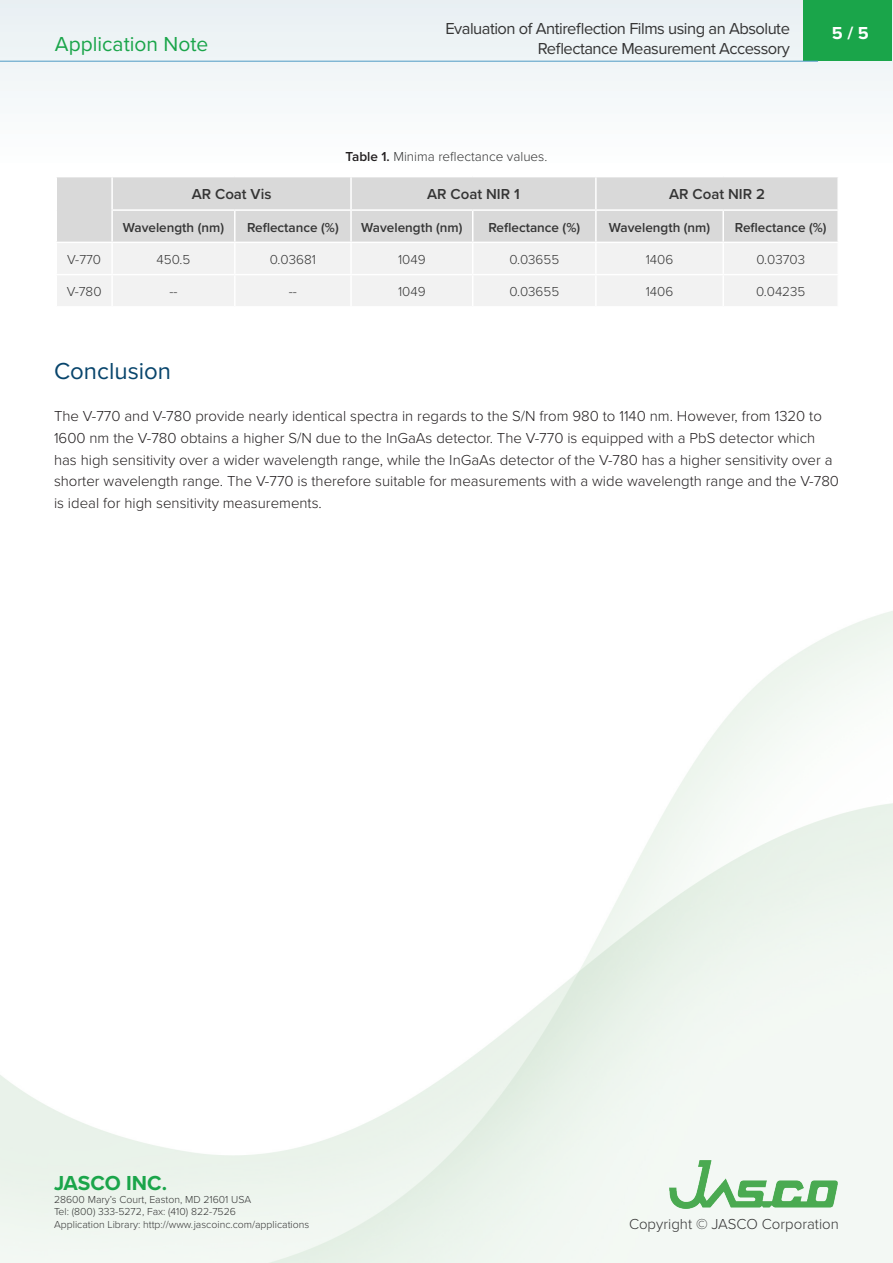
<style>
.page{position:relative;width:893px;height:1263px;background:#fff}
.page>*{position:absolute;margin:0;border:0;box-sizing:border-box;transform-origin:0 0}
.Heading{font:24px "Proxima Nova";color:#08456c}
.t1{font:21px "Proxima Nova";color:#1aa54a}
.t2{font:700 21px "Proxima Nova";color:#1aa54a}
.t3{font:700 18px "Proxima Nova";color:#fff}
.t4{font:16.5px/19.8px "Proxima Nova";letter-spacing:-.03em;color:#353535;text-align:right}
.Paragraph_Style{font:300 15px/21.8px "Proxima Nova";color:#231f20}
.Table_Cell{font:600 15px "Proxima Nova";color:#353535}
.t5{font:300 15px "Proxima Nova";color:#353535}
.Table_Cell-2{font:600 13.5px "Proxima Nova";color:#353535}
.Table_Cell-3{font:300 13.5px "Proxima Nova";color:#353535}
.Figure___Caption{font:300 13.5px "Proxima Nova";color:#353535}
.t6{font:300 10.5px/12.6px "Proxima Nova";color:#353535}
.s1{font-weight:600;color:#231f20}
</style>
<div class="page">
<div style="left:0;top:1px;width:893px;height:168px;background:#f3f7f8"></div>
<div style="left:804px;top:1px;width:88px;height:60px;background:#1aa54a"></div>
<hr style="left:0;top:61px;width:818px;height:1px;background:#4f9ac4">
<img style="left:669px;top:1160px;width:168px;height:49px">
<div style="left:57px;top:177px;width:780px;height:65px;background:#d9d9d9"></div>
<div style="left:57px;top:243px;width:780px;height:63px;background:#f2f2f2"></div>
<hr style="left:234px;top:211px;width:2px;height:31px;background:#fff">
<hr style="left:350px;top:211px;width:2px;height:31px;background:#fff">
<hr style="left:472px;top:211px;width:1px;height:31px;background:#fff">
<hr style="left:595px;top:211px;width:2px;height:31px;background:#fff">
<hr style="left:722px;top:211px;width:2px;height:31px;background:#fff">
<hr style="left:111px;top:243px;width:2px;height:31px;background:#fff">
<hr style="left:234px;top:243px;width:2px;height:31px;background:#fff">
<hr style="left:350px;top:243px;width:2px;height:31px;background:#fff">
<hr style="left:472px;top:243px;width:1px;height:31px;background:#fff">
<hr style="left:595px;top:243px;width:2px;height:31px;background:#fff">
<hr style="left:722px;top:243px;width:2px;height:31px;background:#fff">
<hr style="left:55px;top:274px;width:57px;height:1px;background:#fff">
<hr style="left:112px;top:274px;width:123px;height:1px;background:#fff">
<hr style="left:111px;top:275px;width:2px;height:31px;background:#fff">
<hr style="left:235px;top:274px;width:116px;height:1px;background:#fff">
<hr style="left:234px;top:275px;width:2px;height:31px;background:#fff">
<hr style="left:351px;top:274px;width:122px;height:1px;background:#fff">
<hr style="left:350px;top:275px;width:2px;height:31px;background:#fff">
<hr style="left:473px;top:274px;width:123px;height:1px;background:#fff">
<hr style="left:472px;top:275px;width:1px;height:31px;background:#fff">
<hr style="left:596px;top:274px;width:127px;height:1px;background:#fff">
<hr style="left:595px;top:275px;width:2px;height:31px;background:#fff">
<hr style="left:723px;top:274px;width:116px;height:1px;background:#fff">
<hr style="left:722px;top:275px;width:2px;height:31px;background:#fff">
<hr style="left:111px;top:209px;width:124px;height:2px;background:#fff">
<hr style="left:235px;top:209px;width:116px;height:2px;background:#fff">
<hr style="left:350px;top:177px;width:2px;height:32px;background:#fff">
<hr style="left:351px;top:209px;width:122px;height:2px;background:#fff">
<hr style="left:473px;top:209px;width:123px;height:2px;background:#fff">
<hr style="left:595px;top:177px;width:2px;height:32px;background:#fff">
<hr style="left:596px;top:209px;width:127px;height:2px;background:#fff">
<hr style="left:723px;top:209px;width:116px;height:2px;background:#fff">
<hr style="left:111px;top:177px;width:2px;height:32px;background:#fff">
<hr style="left:111px;top:211px;width:2px;height:31px;background:#fff">
<h2 class="t1" style="left:55px;top:29px;width:155px">Application Note</h2>
<p class="t4" style="left:445px;top:18px;width:346px">Evaluation of Antireflection Films using an Absolute<br>Reflectance Measurement Accessory</p>
<p class="t3" style="left:832px;top:20px;width:39px">5 / 5</p>
<p class="Figure___Caption" style="left:346px;top:146px;width:203px"><span class="s1">Table 1.</span> Minima reflectance values.</p>
<p class="Table_Cell" style="left:192px;top:183px;width:81px">AR Coat Vis</p>
<p class="Table_Cell" style="left:427px;top:183px;width:94px">AR Coat NIR 1</p>
<p class="Table_Cell" style="left:669px;top:183px;width:97px">AR Coat NIR 2</p>
<p class="Table_Cell-2" style="left:123px;top:217px;width:103px">Wavelength (nm)</p>
<p class="Table_Cell-2" style="left:247px;top:217px;width:93px">Reflectance (%)</p>
<p class="Table_Cell-2" style="left:361px;top:217px;width:103px">Wavelength (nm)</p>
<p class="Table_Cell-2" style="left:488px;top:217px;width:93px">Reflectance (%)</p>
<p class="Table_Cell-2" style="left:609px;top:217px;width:103px">Wavelength (nm)</p>
<p class="Table_Cell-2" style="left:735px;top:217px;width:93px">Reflectance (%)</p>
<p class="Table_Cell-3" style="left:67px;top:249px;width:35px">V-770</p>
<p class="Table_Cell-3" style="left:157px;top:249px;width:35px">450.5</p>
<p class="Table_Cell-3" style="left:270px;top:249px;width:47px">0.03681</p>
<p class="Table_Cell-3" style="left:398px;top:249px;width:29px">1049</p>
<p class="Table_Cell-3" style="left:509px;top:249px;width:51px">0.03655</p>
<p class="Table_Cell-3" style="left:646px;top:249px;width:29px">1406</p>
<p class="Table_Cell-3" style="left:756px;top:249px;width:50px">0.03703</p>
<p class="Table_Cell-3" style="left:67px;top:281px;width:36px">V-780</p>
<p class="Table_Cell-3" style="left:169px;top:281px;width:10px">--</p>
<p class="Table_Cell-3" style="left:289px;top:281px;width:10px">--</p>
<p class="Table_Cell-3" style="left:398px;top:281px;width:29px">1049</p>
<p class="Table_Cell-3" style="left:509px;top:281px;width:51px">0.03655</p>
<p class="Table_Cell-3" style="left:646px;top:281px;width:29px">1406</p>
<p class="Table_Cell-3" style="left:756px;top:281px;width:51px">0.04235</p>
<p class="Heading" style="left:54px;top:353px;width:119px">Conclusion</p>
<p class="Paragraph_Style" style="left:54px;top:404px;width:786px">The V-770 and V-780 provide nearly identical spectra in regards to the S/N from 980 to 1140 nm. However, from 1320 to 1600 nm the V-780 obtains a higher S/N due to the InGaAs detector. The V-770 is equipped with a PbS detector which has high sensitivity over a wider wavelength range, while the InGaAs detector of the V-780 has a higher sensitivity over a shorter wavelength range. The V-770 is therefore suitable for measurements with a wide wavelength range and the V-780 is ideal for high sensitivity measurements.</p>
<h2 class="t2" style="left:54px;top:1167px;width:115px">JASCO INC.</h2>
<p class="t6" style="left:54px;top:1192px;width:257px">28600 Mary’s Court, Easton, MD 21601 USA<br>Tel: (800) 333-5272, Fax: (410) 822-7526<br>Application Library: http://www.jascoinc.com/applications</p>
<p class="t5" style="left:629px;top:1213px;width:211px">Copyright © JASCO Corporation</p>
</div>
